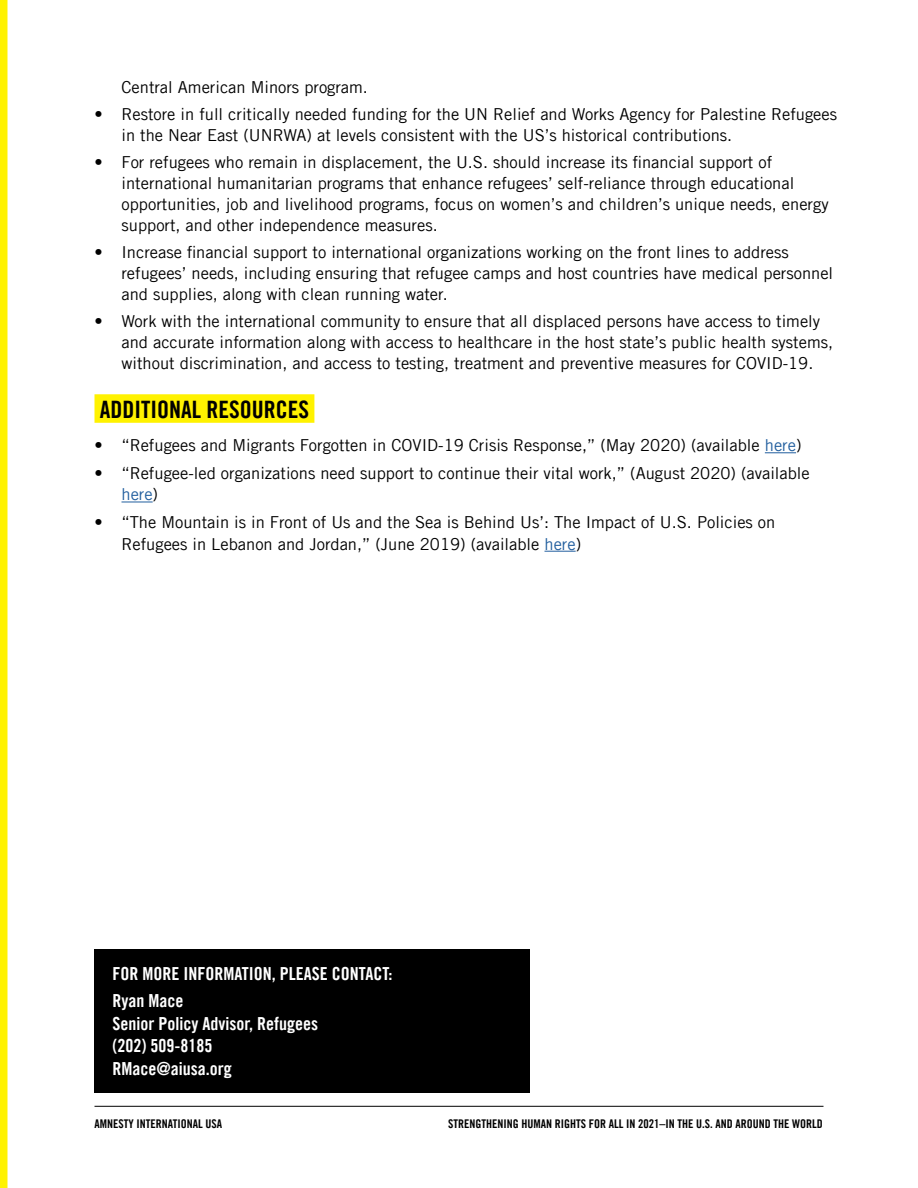
<style>
.page{position:relative;width:918px;height:1188px;background:#fff}
.page>*{position:absolute;margin:0;border:0;box-sizing:border-box;transform-origin:0 0}
.t1{font:24px "Amnesty Trade Gothic Bd Cn 20";color:#000}
.t2{font:18px/22.5px "Amnesty Trade Gothic Bd Cn 20";color:#fff}
.t3{font:16.5px/21px "Amnesty Trade Gothic";color:#000}
.t4{font:12px "Amnesty Trade Gothic Bd Cn 20";color:#000}
.s1{color:#215e9e}
</style>
<div class="page">
<div style="left:0;top:0;width:8px;height:1188px;background:#fff200"></div>
<hr style="left:94px;top:1106px;width:730px;height:1px;background:#000">
<div style="left:94px;top:394px;width:220px;height:29px;background:#fff200"></div>
<hr style="left:765px;top:452px;width:31px;height:1px;background:#215e9e">
<hr style="left:122px;top:502px;width:31px;height:1px;background:#215e9e">
<hr style="left:545px;top:551px;width:31px;height:1px;background:#215e9e">
<div style="left:94px;top:950px;width:436px;height:144px;background:#000"></div>
<p class="t3" style="left:122px;top:76px;width:248px">Central American Minors program.</p>
<p class="t3" style="left:122px;top:103px;width:717px;text-indent:-27px">• Restore in full critically needed funding for the UN Relief and Works Agency for Palestine Refugees in the Near East (UNRWA) at levels consistent with the US’s historical contributions.</p>
<p class="t3" style="left:122px;top:151px;width:709px;text-indent:-27px">• For refugees who remain in displacement, the U.S. should increase its financial support of international humanitarian programs that enhance refugees’ self-reliance through educational opportunities, job and livelihood programs, focus on women’s and children’s unique needs, energy support, and other independence measures.</p>
<p class="t3" style="left:122px;top:241px;width:713px;text-indent:-27px">• Increase financial support to international organizations working on the front lines to address refugees’ needs, including ensuring that refugee camps and host countries have medical personnel and supplies, along with clean running water.</p>
<p class="t3" style="left:122px;top:310px;width:713px;text-indent:-27px">• Work with the international community to ensure that all displaced persons have access to timely and accurate information along with access to healthcare in the host state’s public health systems, without discrimination, and access to testing, treatment and preventive measures for COVID-19.</p>
<h1 class="t1" style="left:100px;top:394px;width:211px">ADDITIONAL RESOURCES</h1>
<p class="t3" style="left:94px;top:435px;width:709px">• “Refugees and Migrants Forgotten in COVID-19 Crisis Response,” (May 2020) (available <span class="s1">here</span>)</p>
<p class="t3" style="left:121px;top:462px;width:690px;line-height:21.6px;text-indent:-27px">• “Refugee-led organizations need support to continue their vital work,” (August 2020) (available <span class="s1">here</span>)</p>
<p class="t3" style="left:121px;top:511px;width:655px;line-height:21.6px;text-indent:-27px">• “The Mountain is in Front of Us and the Sea is Behind Us’: The Impact of U.S. Policies on<br>Refugees in Lebanon and Jordan,” (June 2019) (available <span class="s1">here</span>)</p>
<p class="t2" style="left:112px;top:960px;width:281px;line-height:27px">FOR MORE INFORMATION, PLEASE CONTACT:<br>Ryan Mace</p>
<p class="t2" style="left:112px;top:1012px;width:207px">Senior Policy Advisor, Refugees (202) 509-8185<br>RMace@aiusa.org</p>
<p class="t4" style="left:94px;top:1117px;width:129px">AMNESTY INTERNATIONAL USA</p>
<p class="t4" style="left:448px;top:1117px;width:376px">STRENGTHENING HUMAN RIGHTS FOR ALL IN 2021–IN THE U.S. AND AROUND THE WORLD</p>
</div>
